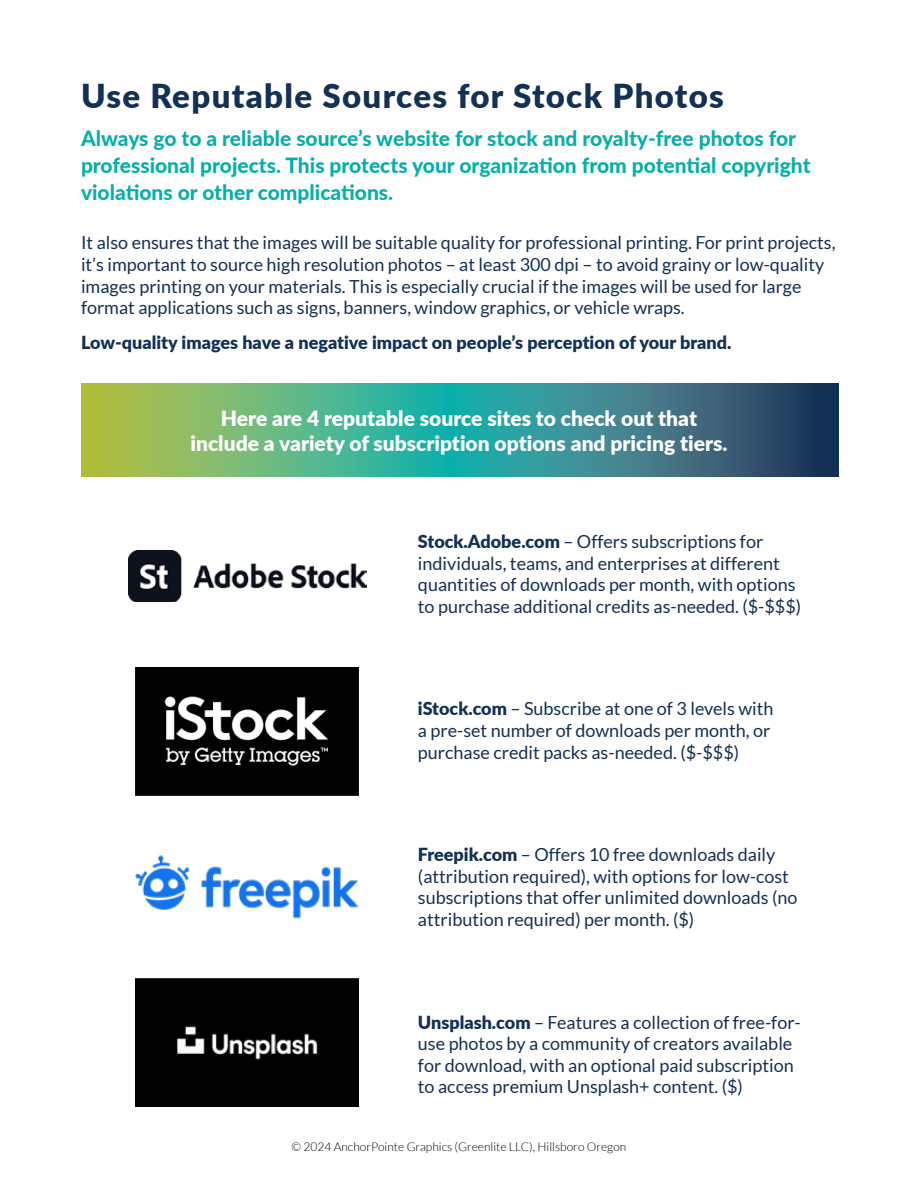
<style>
.page{position:relative;width:918px;height:1188px;background:#fff}
.page>*{position:absolute;margin:0;border:0;box-sizing:border-box;transform-origin:0 0}
.t1{font:900 33px "Lato";letter-spacing:.04em;color:#133156}
.t2{font:800 21px/27px "Lato";color:#07afaa}
.t3{font:900 21px/25.2px "Lato";color:#fff;text-align:center}
.t4{font:18px/21.6px "Lato";color:#133156}
.t5{font:900 18px "Lato";color:#133156}
.t6{font:300 12px "Lato";color:#000}
.s1{font-weight:900}
</style>
<div class="page">
<svg style="left:81px;top:384px;width:757px;height:93px;background:#4d9780"></svg>
<img style="left:128px;top:551px;width:238px;height:51px">
<img style="left:136px;top:668px;width:223px;height:128px">
<img style="left:135px;top:855px;width:224px;height:64px">
<img style="left:136px;top:978px;width:222px;height:128px">
<h1 class="t1" style="left:81px;top:71px;width:644px">Use Reputable Sources for Stock Photos</h1>
<p class="t2" style="left:81px;top:124px;width:731px">Always go to a reliable source’s website for stock and royalty-free photos for professional projects. This protects your organization from potential copyright violations or other complications.</p>
<p class="t4" style="left:81px;top:233px;width:756px">It also ensures that the images will be suitable quality for professional printing. For print projects, it’s important to source high resolution photos – at least 300 dpi – to avoid grainy or low-quality images printing on your materials. This is especially crucial if the images will be used for large format applications such as signs, banners, window graphics, or vehicle wraps.</p>
<p class="t5" style="left:81px;top:329px;width:652px">Low-quality images have a negative impact on people’s perception of your brand.</p>
<p class="t3" style="left:190px;top:405px;width:538px">Here are 4 reputable source sites to check out that include a variety of subscription options and pricing tiers.</p>
<p class="t4" style="left:418px;top:531px;width:385px"><span class="s1">Stock.Adobe.com</span> – Offers subscriptions for individuals, teams, and enterprises at different quantities of downloads per month, with options to purchase additional credits as-needed. ($-$$$)</p>
<p class="t4" style="left:418px;top:699px;width:357px"><span class="s1">iStock.com</span> – Subscribe at one of 3 levels with a pre-set number of downloads per month, or purchase credit packs as-needed. ($-$$$)</p>
<p class="t4" style="left:418px;top:845px;width:381px"><span class="s1">Freepik.com</span> – Offers 10 free downloads daily (attribution required), with options for low-cost subscriptions that offer unlimited downloads (no attribution required) per month. ($)</p>
<p class="t4" style="left:418px;top:1012px;width:384px"><span class="s1">Unsplash.com</span> – Features a collection of free-for&shy;use photos by a community of creators available for download, with an optional paid subscription to access premium Unsplash+ content. ($)</p>
<p class="t6" style="left:292px;top:1142px;width:336px">© 2024 AnchorPointe Graphics (Greenlite LLC), Hillsboro Oregon</p>
</div>
